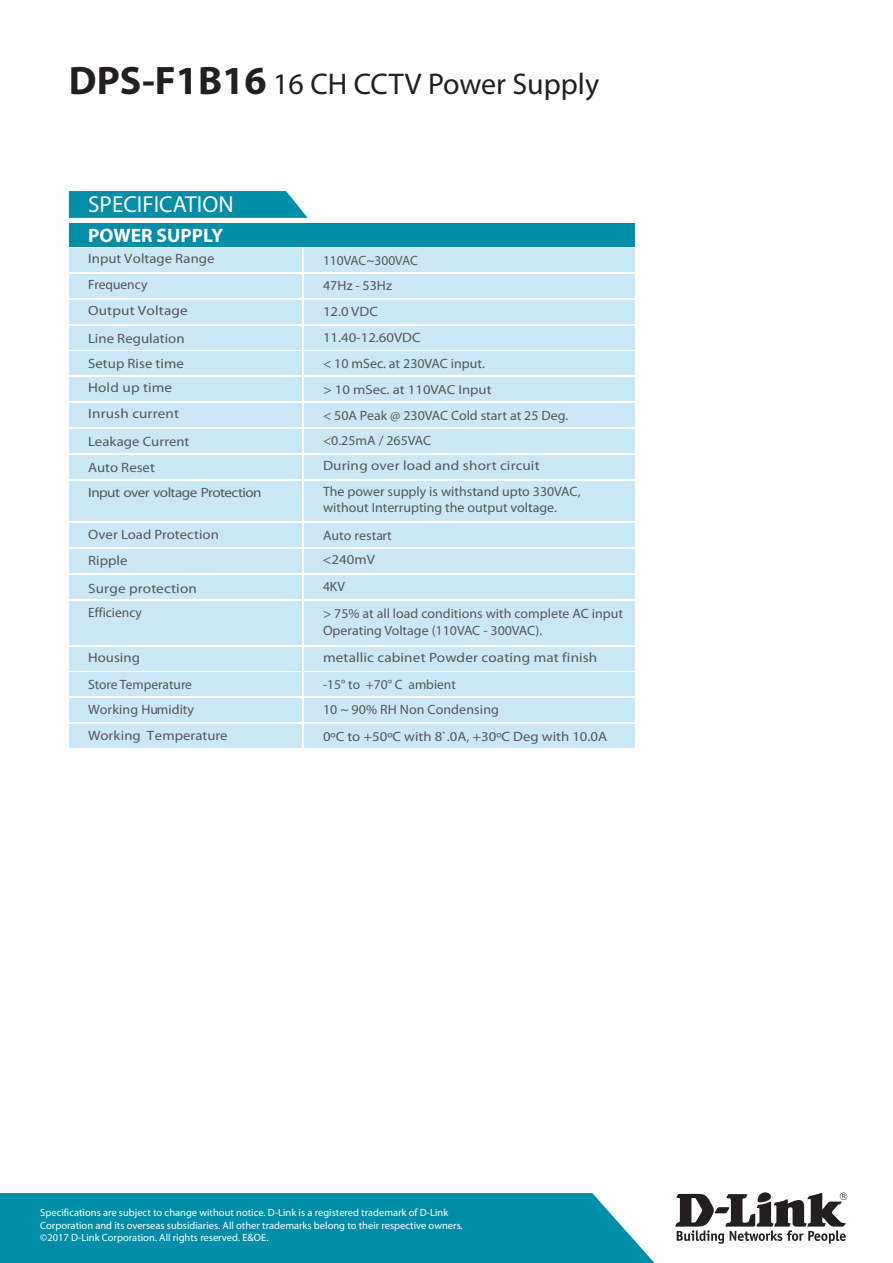
<style>
.page{position:relative;width:893px;height:1263px;background:#fff}
.page>*{position:absolute;margin:0;border:0;box-sizing:border-box;transform-origin:0 0}
.t1{font:30px "Myriad Pro";color:#231f20}
.t2{font:23.25px "Myriad Pro";color:#fcfcfc}
.t3{font:700 19.5px "Myriad Pro";color:#fff}
.t4{font:13.5px/26px "Myriad Pro";color:#57585a}
.t5{font:13.5px/25px "Myriad Pro";color:#57585a;scale:1.09 1}
.t6{font:13.5px/25.5px "Myriad Pro";letter-spacing:-.025em;color:#57585a;scale:1.09 1}
.t7{font:13.5px/24px "Myriad Pro";color:#57585a;scale:1.12 1}
.t8{font:13.5px "Myriad Pro";color:#57585a;scale:1.1 1}
.t9{font:13.2px "Myriad Pro";color:#57585a;scale:1.12 1}
.t10{font:10.5px/12.6px "Myriad Pro";color:#fff}
.s1{font-weight:700;font-size:39.9px}
</style>
<div class="page">
<div style="left:0;top:1193px;width:654px;height:70px;background:#008da8"></div>
<svg style="left:675px;top:1192px;width:172px;height:52px"></svg>
<div style="left:69px;top:576px;width:232px;height:23px;background:#cae8f5"></div>
<div style="left:304px;top:576px;width:330px;height:23px;background:#cae8f5"></div>
<div style="left:69px;top:248px;width:232px;height:24px;background:#cae8f5"></div>
<div style="left:304px;top:248px;width:330px;height:24px;background:#cae8f5"></div>
<div style="left:69px;top:274px;width:232px;height:24px;background:#cae8f5"></div>
<div style="left:304px;top:274px;width:330px;height:24px;background:#cae8f5"></div>
<div style="left:69px;top:300px;width:232px;height:23px;background:#cae8f5"></div>
<div style="left:304px;top:300px;width:330px;height:23px;background:#cae8f5"></div>
<div style="left:69px;top:326px;width:232px;height:23px;background:#cae8f5"></div>
<div style="left:304px;top:326px;width:330px;height:23px;background:#cae8f5"></div>
<div style="left:69px;top:352px;width:232px;height:23px;background:#cae8f5"></div>
<div style="left:304px;top:352px;width:330px;height:23px;background:#cae8f5"></div>
<div style="left:69px;top:378px;width:232px;height:23px;background:#cae8f5"></div>
<div style="left:304px;top:378px;width:330px;height:23px;background:#cae8f5"></div>
<div style="left:69px;top:403px;width:232px;height:24px;background:#cae8f5"></div>
<div style="left:304px;top:403px;width:330px;height:24px;background:#cae8f5"></div>
<div style="left:69px;top:429px;width:232px;height:24px;background:#cae8f5"></div>
<div style="left:304px;top:429px;width:330px;height:24px;background:#cae8f5"></div>
<div style="left:69px;top:455px;width:232px;height:24px;background:#cae8f5"></div>
<div style="left:304px;top:455px;width:330px;height:24px;background:#cae8f5"></div>
<div style="left:69px;top:481px;width:232px;height:40px;background:#cae8f5"></div>
<div style="left:304px;top:481px;width:330px;height:40px;background:#cae8f5"></div>
<div style="left:69px;top:523px;width:232px;height:24px;background:#cae8f5"></div>
<div style="left:304px;top:523px;width:330px;height:24px;background:#cae8f5"></div>
<div style="left:69px;top:602px;width:232px;height:43px;background:#cae8f5"></div>
<div style="left:304px;top:602px;width:330px;height:43px;background:#cae8f5"></div>
<div style="left:69px;top:647px;width:232px;height:23px;background:#cae8f5"></div>
<div style="left:304px;top:647px;width:330px;height:23px;background:#cae8f5"></div>
<div style="left:69px;top:673px;width:232px;height:23px;background:#cae8f5"></div>
<div style="left:304px;top:673px;width:330px;height:23px;background:#cae8f5"></div>
<div style="left:69px;top:699px;width:232px;height:23px;background:#cae8f5"></div>
<div style="left:304px;top:699px;width:330px;height:23px;background:#cae8f5"></div>
<div style="left:69px;top:724px;width:232px;height:24px;background:#cae8f5"></div>
<div style="left:304px;top:724px;width:330px;height:24px;background:#cae8f5"></div>
<svg style="left:69px;top:191px;width:239px;height:27px"></svg>
<div style="left:69px;top:223px;width:243px;height:23px;background:#008da8"></div>
<div style="left:304px;top:223px;width:330px;height:23px;background:#008da8"></div>
<div style="left:69px;top:549px;width:232px;height:24px;background:#cae8f5"></div>
<div style="left:304px;top:549px;width:330px;height:24px;background:#cae8f5"></div>
<h1 class="t1" style="left:69px;top:72px;width:531px"><span class="s1">DPS-F1B16</span> 16 CH CCTV Power Supply</h1>
<h2 class="t2" style="left:88px;top:195px;width:147px">SPECIFICATION</h2>
<h3 class="t3" style="left:88px;top:227px;width:136px">POWER SUPPLY</h3>
<p class="t5" style="left:88px;top:247px;width:117px;line-height:25.8px">Input Voltage Range<br>Frequency<br>Output Voltage</p>
<p class="t5" style="left:88px;top:327px;width:90px">Line Regulation<br>Setup Rise time<br>Hold up time<br>Inrush current</p>
<p class="t6" style="left:88px;top:430px;width:161px">Leakage Current<br>Auto Reset<br>Input over voltage Protection</p>
<p class="t5" style="left:88px;top:523px;width:121px">Over Load Protection</p>
<p class="t4" style="left:323px;top:248px;width:163px">110VAC~300VAC<br>47Hz - 53Hz<br>12.0 VDC<br>11.40-12.60VDC<br>&lt; 10 mSec. at 230VAC input.</p>
<p class="t9" style="left:323px;top:384px;width:152px">&gt; 10 mSec. at 110VAC Input</p>
<p class="t4" style="left:323px;top:403px;width:259px;line-height:25.5px">&lt; 50A Peak @ 230VAC Cold start at 25 Deg. &lt;0.25mA / 265VAC<br>During over load and short circuit<br>The power supply is withstand upto 330VAC,</p>
<p class="t4" style="left:323px;top:495px;width:235px;line-height:27.2px">without Interrupting the output voltage.<br>Auto restart</p>
<p class="t5" style="left:88px;top:549px;width:38px">Ripple</p>
<p class="t8" style="left:323px;top:554px;width:49px">&lt;240mV</p>
<p class="t7" style="left:88px;top:577px;width:99px">Surge protection<br>Efficiency</p>
<p class="t5" style="left:88px;top:645px;width:97px;line-height:27.3px">Housing<br>Store Temperature</p>
<p class="t4" style="left:88px;top:697px;width:141px">Working Humidity<br>Working Te mperature</p>
<p class="t4" style="left:323px;top:575px;width:301px">4KV<br>&gt; 75% at all load conditions with complete AC input</p>
<p class="t4" style="left:323px;top:618px;width:276px;line-height:27.2px">Operating Voltage (110VAC - 300VAC).<br>metallic cabinet Powder coating mat finish -15° to +70° C ambient</p>
<p class="t4" style="left:323px;top:697px;width:285px;line-height:27px">10 ~ 90% RH Non Condensing<br>0ºC to +50ºC with 8`.0A, +30ºC Deg with 10.0A</p>
<p class="t10" style="left:40px;top:1207px;width:424px">Specifications are subject to change without notice. D-Link is a registered trademark of D-Link<br>Corporation and its overseas subsidiaries. All other trademarks belong to their respective owners. ©2017 D-Link Corporation. All rights reserved. E&amp;OE.</p>
</div>
